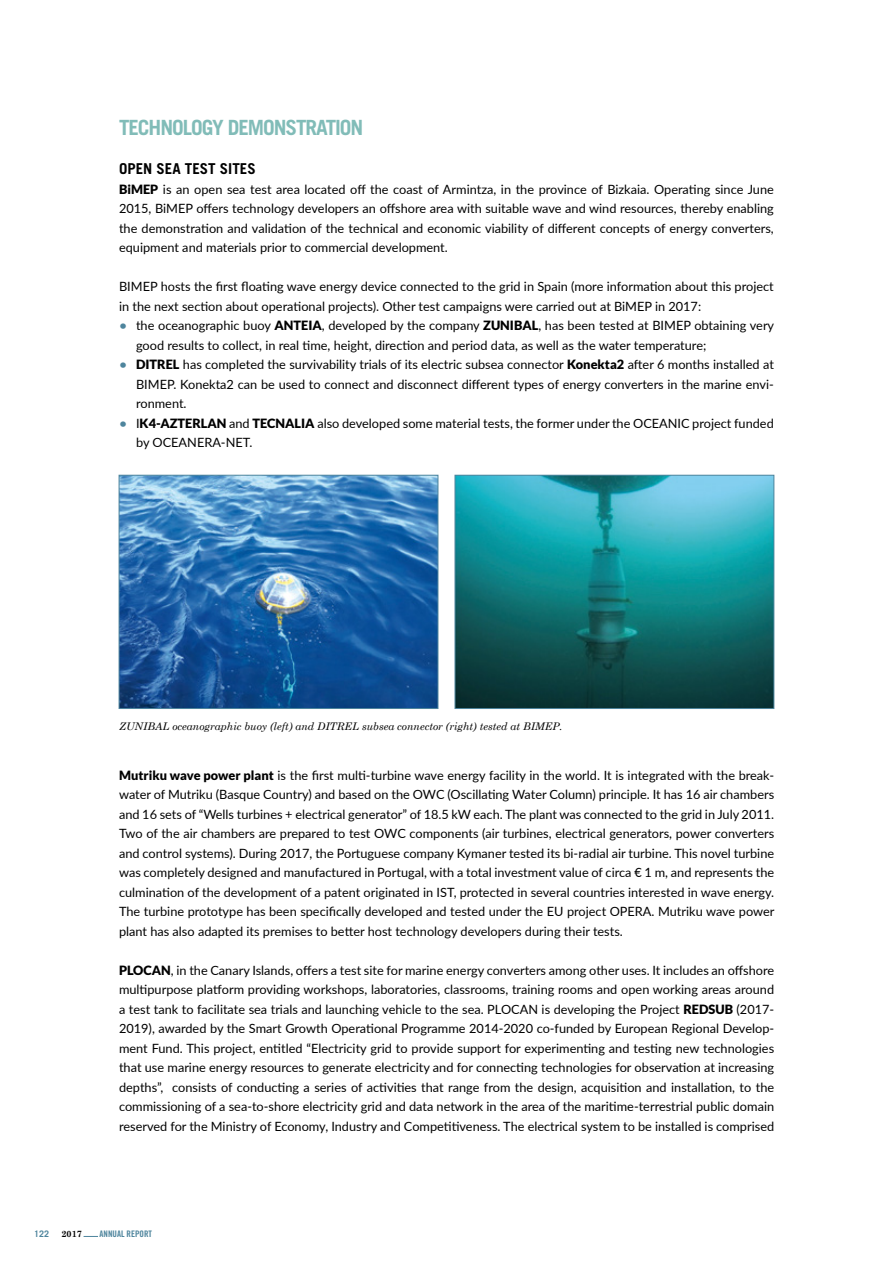
<style>
.page{position:relative;width:893px;height:1263px;background:#fff}
.page>*{position:absolute;margin:0;border:0;box-sizing:border-box;transform-origin:0 0}
.t1{font:700 21px "Trade Gothic";letter-spacing:-.05em;color:#81bcb8}
.t2{font:700 15px "Trade Gothic";color:#000}
.t3{font:12.75px/19.5px "Lato";color:#000;text-align:justify}
.t4{font:italic 10.5px "Century Schoolbook";color:#000}
.t5{font:9px "Trade Gothic Bold Cond Twenty";color:#4e859d}
.t6{font:700 9px "Century Schoolbook";color:#000}
.t7{font:700 9px "Trade Gothic";color:#4e859d}
.s1{font-weight:900}
.s2{font-weight:700;color:#4e859d}
</style>
<div class="page">
<svg style="left:84px;top:1236px;width:14px;height:1px"></svg>
<img style="left:121px;top:477px;width:315px;height:230px">
<div style="left:119px;top:475px;width:319px;height:234px;border:1px solid #4e859d"></div>
<img style="left:457px;top:477px;width:315px;height:230px">
<div style="left:455px;top:475px;width:319px;height:234px;border:1px solid #4e859d"></div>
<h1 class="t1" style="left:119px;top:115px;width:246px">TECHNOLOGY DEMONSTRATION</h1>
<p class="t2" style="left:119px;top:160px;width:138px">OPEN SEA TEST SITES</p>
<p class="t3" style="left:119px;top:179px;width:656px"><span class="s1">BiMEP</span> is an open sea test area located off the coast of Armintza, in the province of Bizkaia. Operating since June 2015, BiMEP offers technology developers an offshore area with suitable wave and wind resources, thereby enabling the demonstration and validation of the technical and economic viability of different concepts of energy converters, equipment and materials prior to commercial development.</p>
<p class="t3" style="left:119px;top:276px;width:656px">BIMEP hosts the first floating wave energy device connected to the grid in Spain (more information about this project in the next section about operational projects). Other test campaigns were carried out at BiMEP in 2017:</p>
<p class="t3" style="left:136px;top:315px;width:640px;text-indent:-16px"><span class="s2">•</span> the oceanographic buoy <span class="s1">ANTEIA</span>, developed by the company <span class="s1">ZUNIBAL</span>, has been tested at BIMEP obtaining very good results to collect, in real time, height, direction and period data, as well as the water temperature;</p>
<p class="t3" style="left:136px;top:354px;width:639px;text-indent:-16px"><span class="s2">•</span> <span class="s1">DITREL</span> has completed the survivability trials of its electric subsea connector <span class="s1">Konekta2</span> after 6 months installed at BIMEP. Konekta2 can be used to connect and disconnect different types of energy converters in the marine envi&shy;ronment.</p>
<p class="t3" style="left:136px;top:413px;width:639px;text-indent:-16px"><span class="s2">•</span> I<span class="s1">K4-AZTERLAN</span> and <span class="s1">TECNALIA</span> also developed some material tests, the former under the OCEANIC project funded by OCEANERA-NET.</p>
<p class="t4" style="left:119px;top:719px;width:445px">ZUNIBAL oceanographic buoy (left) and DITREL subsea connector (right) tested at BIMEP.</p>
<p class="t3" style="left:119px;top:765px;width:657px"><span class="s1">Mutriku wave power plant</span> is the first multi-turbine wave energy facility in the world. It is integrated with the break&shy;water of Mutriku (Basque Country) and based on the OWC (Oscillating Water Column) principle. It has 16 air chambers and 16 sets of “Wells turbines + electrical generator” of 18.5 kW each. The plant was connected to the grid in July 2011.<br>Two of the air chambers are prepared to test OWC components (air turbines, electrical generators, power converters and control systems). During 2017, the Portuguese company Kymaner tested its bi-radial air turbine. This novel turbine was completely designed and manufactured in Portugal, with a total investment value of circa € 1 m, and represents the culmination of the development of a patent originated in IST, protected in several countries interested in wave energy.<br>The turbine prototype has been specifically developed and tested under the EU project OPERA. Mutriku wave power plant has also adapted its premises to better host technology developers during their tests.</p>
<p class="t3" style="left:119px;top:960px;width:657px"><span class="s1">PLOCAN</span>, in the Canary Islands, offers a test site for marine energy converters among other uses. It includes an offshore multipurpose platform providing workshops, laboratories, classrooms, training rooms and open working areas around a test tank to facilitate sea trials and launching vehicle to the sea. PLOCAN is developing the Project <span class="s1">REDSUB</span> (2017- 2019), awarded by the Smart Growth Operational Programme 2014-2020 co-funded by European Regional Develop&shy;ment Fund. This project, entitled “Electricity grid to provide support for experimenting and testing new technologies that use marine energy resources to generate electricity and for connecting technologies for observation at increasing depths”, consists of conducting a series of activities that range from the design, acquisition and installation, to the commissioning of a sea-to-shore electricity grid and data network in the area of the maritime-terrestrial public domain reserved for the Ministry of Economy, Industry and Competitiveness. The electrical system to be installed is comprised</p>
<p class="t7" style="left:34px;top:1228px;width:17px">122</p>
<p class="t6" style="left:61px;top:1228px;width:22px">2017</p>
<p class="t5" style="left:100px;top:1228px;width:54px">ANNUAL REPORT</p>
</div>
